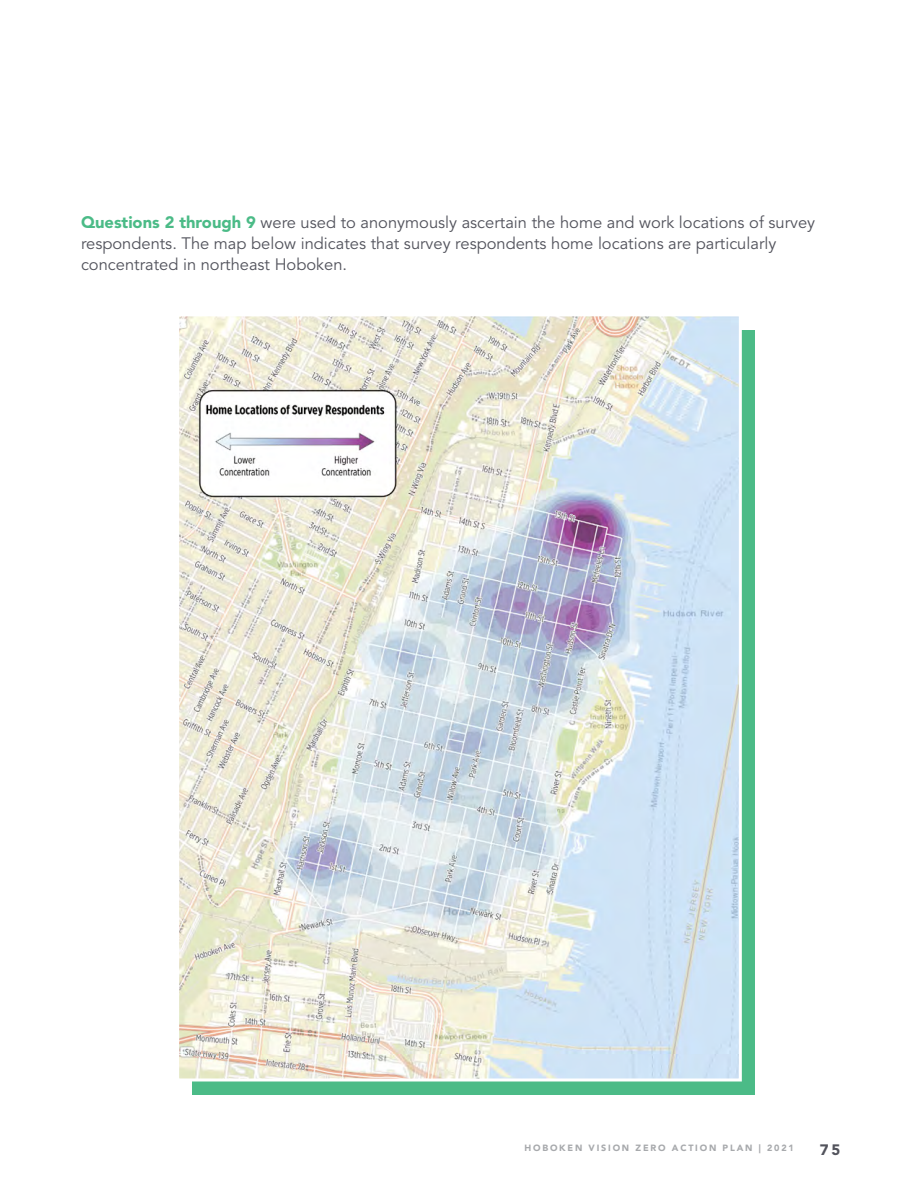
<style>
.page{position:relative;width:918px;height:1188px;background:#fff}
.page>*{position:absolute;margin:0;border:0;box-sizing:border-box;transform-origin:0 0}
.t1{font:16.5px/21px "Avenir LT Std";color:#52535c}
.t2{font:900 15px "Avenir LT Std";color:#52535c}
.t3{font:900 9px "Avenir LT Std";letter-spacing:.2em;color:#a7a9ac}
.s1{font-weight:900;color:#4bbb87}
</style>
<div class="page">
<div style="left:193px;top:331px;width:562px;height:764px;background:#4bbb87"></div>
<img style="left:180px;top:317px;width:558px;height:761px">
<div style="left:176px;top:313px;width:566px;height:769px;border:3px solid #fff"></div>
<p class="t1" style="left:81px;top:212px;width:736px"><span class="s1">Questions 2 through 9</span> were used to anonymously ascertain the home and work locations of survey respondents. The map below indicates that survey respondents home locations are particularly concentrated in northeast Hoboken.</p>
<p class="t3" style="left:524px;top:1142px;width:271px">HOBOKEN VISION ZERO ACTION PLAN | 2021</p>
<p class="t2" style="left:820px;top:1141px;width:22px">75</p>
</div>
